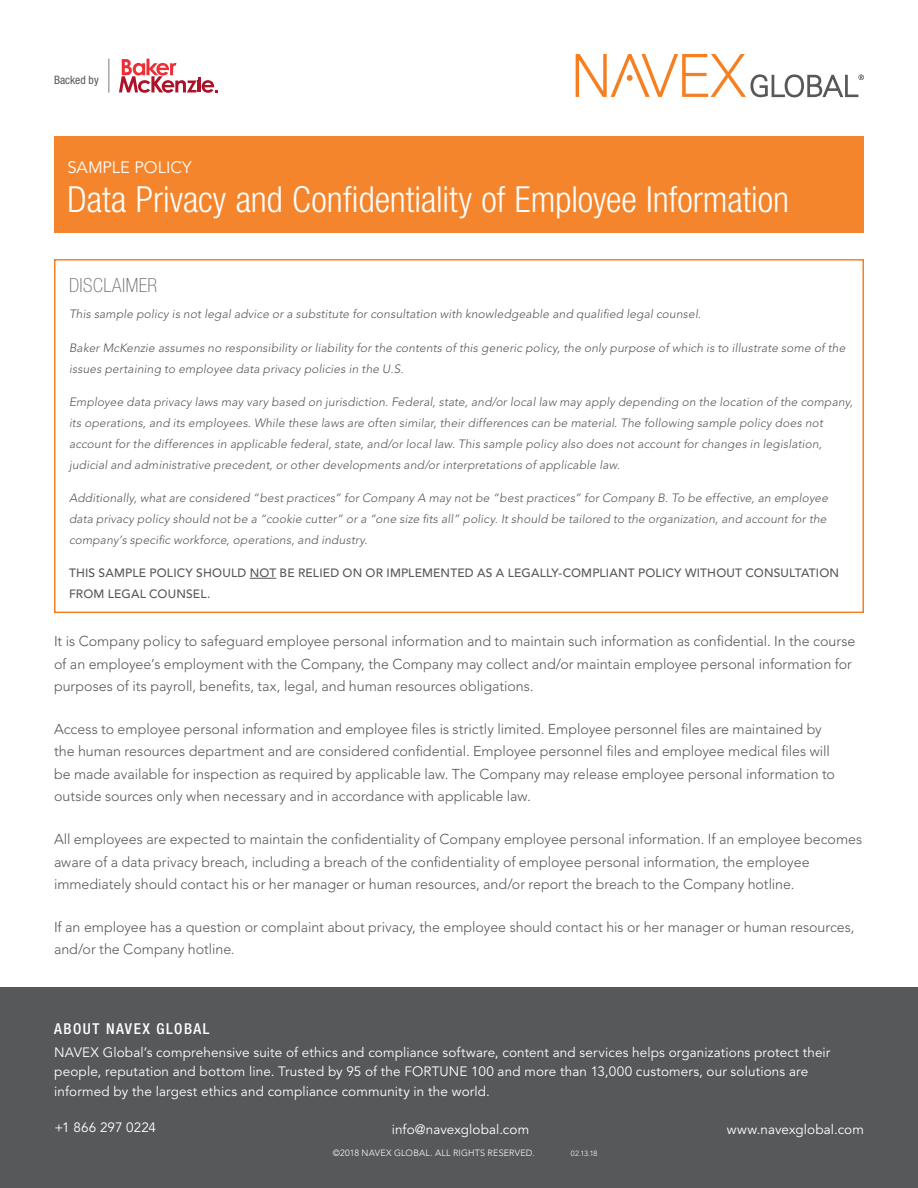
<style>
.page{position:relative;width:918px;height:1188px;background:#fff}
.page>*{position:absolute;margin:0;border:0;box-sizing:border-box;transform-origin:0 0}
.t1{font:300 condensed 36px "Helvetica Neue LT Std";color:#fff}
.t2{font:100 condensed 19.5px "Helvetica Neue LT Std";letter-spacing:.025em;color:#6c6d70}
.t3{font:16.5px "Avenir LT Std";color:#fff}
.t4{font:500 condensed 15px "Helvetica Neue LT Std";letter-spacing:.1em;color:#fff}
.t5{font:300 14.25px/22.5px "Avenir LT Std";color:#57585a}
.t6{font:13.5px/19.5px "Avenir LT Std";letter-spacing:.01em;color:#fff}
.t7{font:italic 300 12px/21px "Avenir LT Std";letter-spacing:.01em;color:#57585a}
.t8{font:500 12px/21px "Avenir LT Std";letter-spacing:.015em;color:#57585a}
.t9{font:condensed 11.7px "Helvetica Neue LT Std";color:#57585a}
.t10{font:300 9px "Avenir LT Std";letter-spacing:.02em;color:#fff}
.t11{font:300 7.5px "Avenir LT Std";color:#fff}
</style>
<div class="page">
<div style="left:54px;top:136px;width:810px;height:96px;background:#f5852c"></div>
<svg style="left:576px;top:54px;width:288px;height:43px"></svg>
<hr style="left:108px;top:59px;width:1px;height:33px;background:#787a7d">
<svg style="left:119px;top:59px;width:99px;height:34px"></svg>
<svg style="left:250px;top:578px;width:26px;height:1px"></svg>
<div style="left:54px;top:259px;width:810px;height:354px;border:2px solid #f57f21"></div>
<div style="left:0;top:987px;width:918px;height:201px;background:#57585a"></div>
<p class="t9" style="left:54px;top:73px;width:46px">Backed by</p>
<p class="t3" style="left:68px;top:158px;width:126px">SAMPLE POLICY</p>
<h1 class="t1" style="left:68px;top:179px;width:723px">Data Privacy and Confidentiality of Employee Information</h1>
<h2 class="t2" style="left:69px;top:274px;width:90px">DISCLAIMER</h2>
<p class="t7" style="left:69px;top:304px;width:633px">This sample policy is not legal advice or a substitute for consultation with knowledgeable and qualified legal counsel.</p>
<p class="t7" style="left:69px;top:337px;width:778px">Baker McKenzie assumes no responsibility or liability for the contents of this generic policy, the only purpose of which is to illustrate some of the issues pertaining to employee data privacy policies in the U.S.</p>
<p class="t7" style="left:69px;top:391px;width:785px">Employee data privacy laws may vary based on jurisdiction. Federal, state, and/or local law may apply depending on the location of the company, its operations, and its employees. While these laws are often similar, their differences can be material. The following sample policy does not account for the differences in applicable federal, state, and/or local law. This sample policy also does not account for changes in legislation, judicial and administrative precedent, or other developments and/or interpretations of applicable law.</p>
<p class="t7" style="left:69px;top:487px;width:761px">Additionally, what are considered “best practices” for Company A may not be “best practices” for Company B. To be effective, an employee data privacy policy should not be a “cookie cutter” or a “one size fits all” policy. It should be tailored to the organization, and account for the company’s specific workforce, operations, and industry.</p>
<p class="t8" style="left:69px;top:563px;width:772px">THIS SAMPLE POLICY SHOULD NOT BE RELIED ON OR IMPLEMENTED AS A LEGALLY-COMPLIANT POLICY WITHOUT CONSULTATION<br>FROM LEGAL COUNSEL.</p>
<p class="t5" style="left:54px;top:630px;width:803px">It is Company policy to safeguard employee personal information and to maintain such information as confidential. In the course of an employee’s employment with the Company, the Company may collect and/or maintain employee personal information for purposes of its payroll, benefits, tax, legal, and human resources obligations.</p>
<p class="t5" style="left:54px;top:718px;width:783px">Access to employee personal information and employee files is strictly limited. Employee personnel files are maintained by the human resources department and are considered confidential. Employee personnel files and employee medical files will be made available for inspection as required by applicable law. The Company may release employee personal information to outside sources only when necessary and in accordance with applicable law.</p>
<p class="t5" style="left:54px;top:828px;width:810px">All employees are expected to maintain the confidentiality of Company employee personal information. If an employee becomes aware of a data privacy breach, including a breach of the confidentiality of employee personal information, the employee immediately should contact his or her manager or human resources, and/or report the breach to the Company hotline.</p>
<p class="t5" style="left:54px;top:916px;width:802px">If an employee has a question or complaint about privacy, the employee should contact his or her manager or human resources, and/or the Company hotline.</p>
<p class="t4" style="left:54px;top:1019px;width:157px">ABOUT NAVEX GLOBAL</p>
<p class="t6" style="left:54px;top:1043px;width:778px">NAVEX Global’s comprehensive suite of ethics and compliance software, content and services helps organizations protect their people, reputation and bottom line. Trusted by 95 of the FORTUNE 100 and more than 13,000 customers, our solutions are informed by the largest ethics and compliance community in the world.</p>
<p class="t6" style="left:55px;top:1118px;width:103px">+1 866 297 0224</p>
<p class="t6" style="left:392px;top:1120px;width:139px">info@navexglobal.com</p>
<p class="t6" style="left:727px;top:1120px;width:139px">www.navexglobal.com</p>
<p class="t10" style="left:333px;top:1147px;width:203px">©2018 NAVEX GLOBAL. ALL RIGHTS RESERVED.</p>
<p class="t11" style="left:571px;top:1149px;width:28px">02.13.18</p>
</div>
